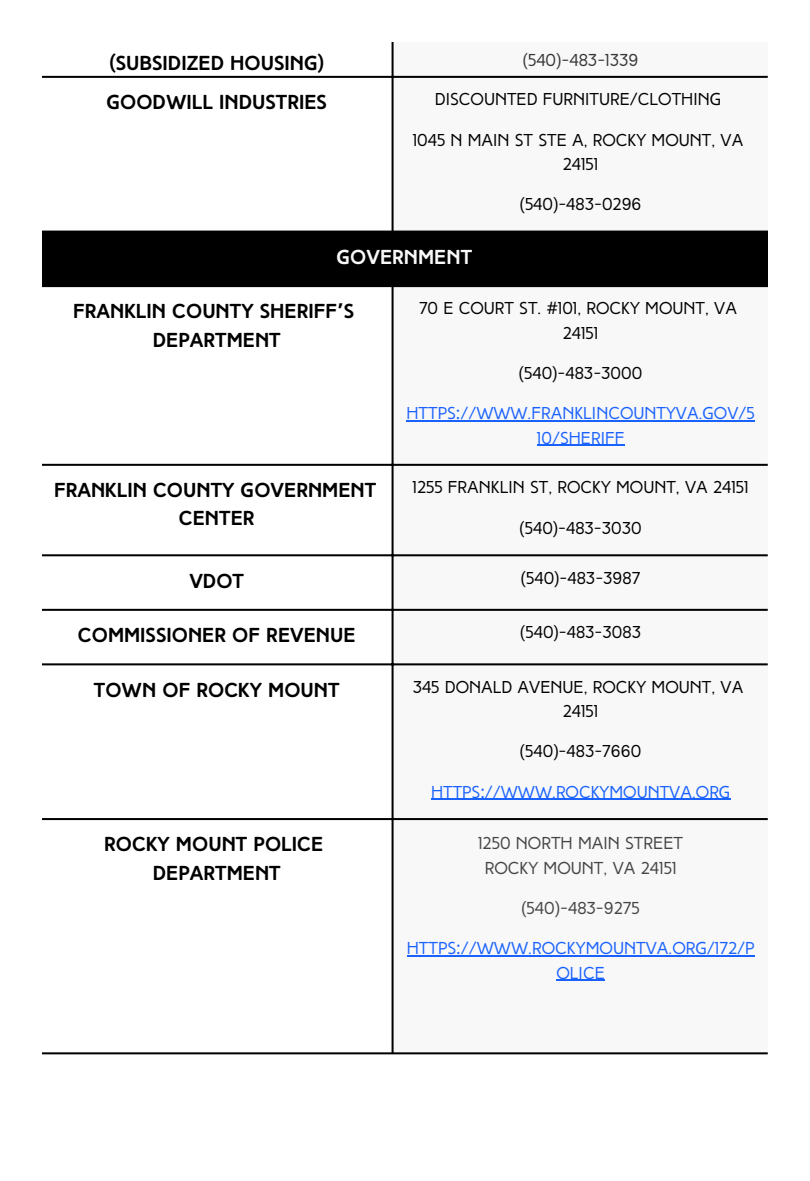
<style>
.page{position:relative;width:810px;height:1181px;background:#fff}
.page>*{position:absolute;margin:0;border:0;box-sizing:border-box;transform-origin:0 0}
.t1{font:700 20.25px/28.2px "High Tide";color:#000;text-align:center}
.t2{font:700 20.25px "High Tide";color:#f8f8f8}
.t3{font:17.25px/24.2px "High Tide Sans";color:#454545;text-align:center}
.t4{font:17.25px/24.3px "High Tide Sans";color:#1a62ff;text-align:center}
.t5{font:17.25px "High Tide Sans";color:#383838}
.t6{font:17.1px/24.2px "High Tide Sans";color:#000;text-align:center}
.t7{font:17.1px/24.2px "High Tide Sans";color:#1a62ff;text-align:center}
.s1{font-family:"Noto Sans Gurmukhi"}
.s2{font-family:"Noto Sans"}
</style>
<div class="page">
<svg style="left:42px;top:43px;width:350px;height:242px"></svg>
<svg style="left:392px;top:75px;width:376px;height:906px"></svg>
<hr style="left:406px;top:420px;width:349px;height:1px;background:#1a62ff">
<hr style="left:537px;top:444px;width:87px;height:1px;background:#1a62ff">
<hr style="left:431px;top:798px;width:299px;height:1px;background:#1a62ff">
<hr style="left:407px;top:955px;width:348px;height:1px;background:#1a62ff">
<hr style="left:556px;top:979px;width:49px;height:1px;background:#1a62ff">
<hr style="left:392px;top:42px;width:2px;height:188px;background:#000">
<hr style="left:392px;top:287px;width:2px;height:765px;background:#000">
<hr style="left:767px;top:232px;width:1px;height:53px;background:#000">
<hr style="left:42px;top:42px;width:726px;height:1px;background:#000">
<hr style="left:42px;top:76px;width:726px;height:2px;background:#000">
<hr style="left:42px;top:230px;width:726px;height:2px;background:#000">
<hr style="left:42px;top:285px;width:726px;height:2px;background:#000">
<hr style="left:42px;top:464px;width:726px;height:2px;background:#000">
<hr style="left:42px;top:554px;width:726px;height:2px;background:#000">
<hr style="left:42px;top:609px;width:726px;height:2px;background:#000">
<hr style="left:42px;top:663px;width:726px;height:2px;background:#000">
<hr style="left:42px;top:818px;width:726px;height:2px;background:#000">
<hr style="left:42px;top:1052px;width:726px;height:2px;background:#000">
<p class="t1" style="left:109px;top:51px;width:216px">(SUBSIDIZED HOUSING)</p>
<p class="t5" style="left:523px;top:53px;width:117px">(540)-483-1339</p>
<p class="t1" style="left:106px;top:90px;width:222px">GOODWILL INDUSTRIES</p>
<p class="t6" style="left:435px;top:89px;width:288px">DISCOUNTED FURNITURE/CLOTHING</p>
<p class="t6" style="left:413px;top:129px;width:332px">1045 N MAIN ST STE A, ROCKY MOUNT, VA<br>24151</p>
<p class="t6" style="left:520px;top:194px;width:123px">(540)-483-0296</p>
<p class="t2" style="left:337px;top:249px;width:137px">GOVERNMENT</p>
<p class="t1" style="left:73px;top:299px;width:282px">FRANKLIN COUNTY SHERIFF<span class="s1">’</span>S<br>DEPARTMENT</p>
<p class="t6" style="left:419px;top:298px;width:319px">70 E COURT ST. <span class="s2">#</span>101, ROCKY MOUNT, VA<br>24151</p>
<p class="t6" style="left:519px;top:362px;width:125px">(540)-483-3000</p>
<p class="t7" style="left:406px;top:403px;width:350px">HTTPS<span class="s2">:</span>//WWW.FRANKLINCOUNTYVA.GOV/5<br>10/SHERIFF</p>
<p class="t1" style="left:54px;top:478px;width:324px">FRANKLIN COUNTY GOVERNMENT<br>CENTER</p>
<p class="t6" style="left:413px;top:477px;width:338px">1255 FRANKLIN ST, ROCKY MOUNT, VA 24151</p>
<p class="t6" style="left:520px;top:517px;width:124px">(540)-483-3030</p>
<p class="t1" style="left:189px;top:568px;width:56px">VDOT</p>
<p class="t6" style="left:521px;top:567px;width:121px">(540)-483-3987</p>
<p class="t1" style="left:78px;top:623px;width:279px">COMMISSIONER OF REVENUE</p>
<p class="t6" style="left:520px;top:621px;width:122px">(540)-483-3083</p>
<p class="t1" style="left:94px;top:677px;width:247px">TOWN OF ROCKY MOUNT</p>
<p class="t6" style="left:413px;top:676px;width:332px">345 DONALD AVENUE, ROCKY MOUNT, VA<br>24151</p>
<p class="t6" style="left:520px;top:741px;width:123px">(540)-483-7660</p>
<p class="t7" style="left:431px;top:781px;width:301px">HTTPS<span class="s2">:</span>//WWW.ROCKYMOUNTVA.ORG</p>
<p class="t1" style="left:104px;top:832px;width:220px">ROCKY MOUNT POLICE<br>DEPARTMENT</p>
<p class="t3" style="left:478px;top:833px;width:207px">1250 NORTH MAIN STREET<br>ROCKY MOUNT, VA 24151</p>
<p class="t3" style="left:521px;top:897px;width:120px">(540)-483-9275</p>
<p class="t4" style="left:407px;top:937px;width:349px">HTTPS<span class="s2">:</span>//WWW.ROCKYMOUNTVA.ORG/172/P<br>OLICE</p>
</div>
